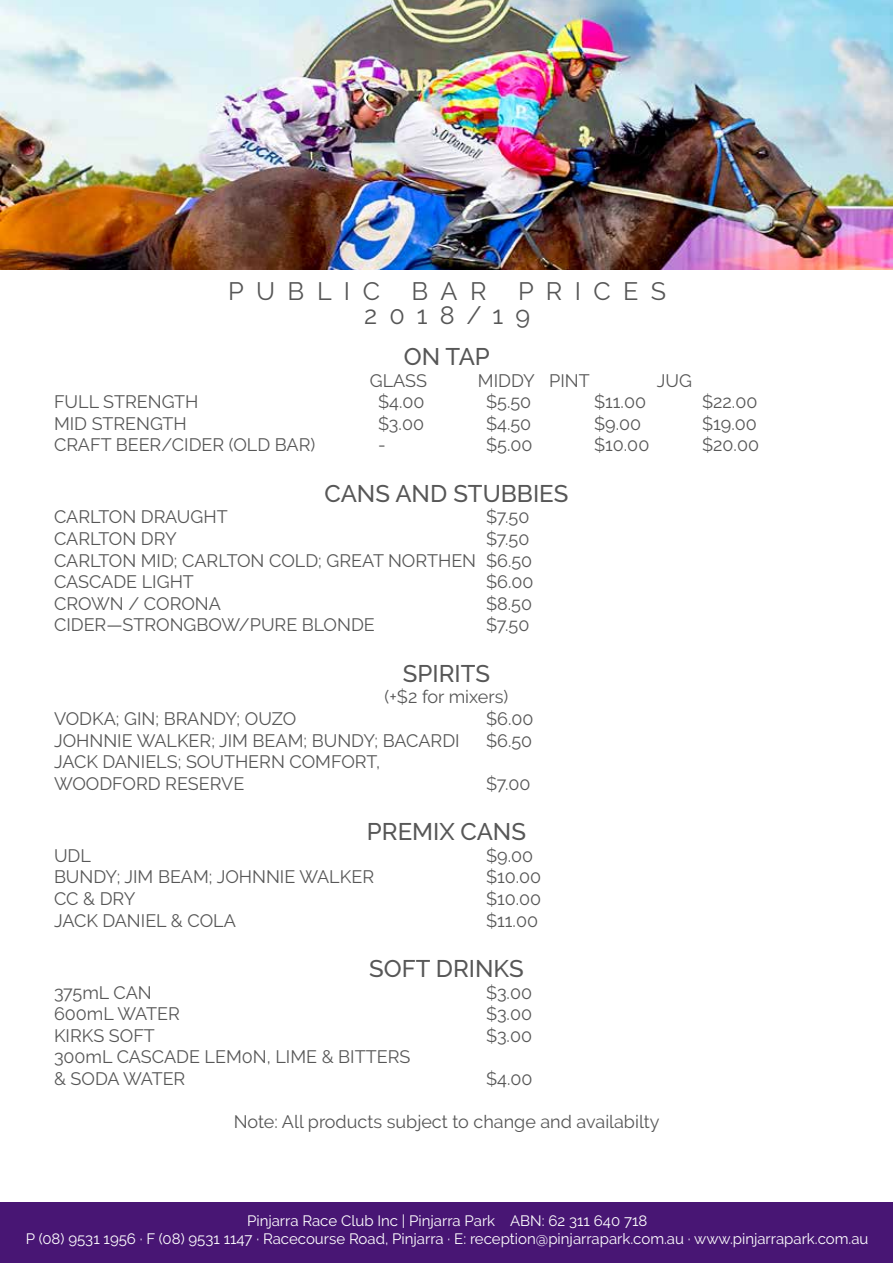
<style>
.page{position:relative;width:893px;height:1263px;background:#fff}
.page>*{position:absolute;margin:0;border:0;box-sizing:border-box;transform-origin:0 0}
.t1{font:25.2px/24px "Raleway";letter-spacing:.49em;color:#575757}
.t2{font:500 24px "Raleway";color:#575757}
.t3{font:18px/21.6px "Raleway";color:#575757}
.t4{font:15px/18px "Raleway";color:#fff;text-align:center}
</style>
<div class="page">
<img style="left:0;top:0;width:893px;height:269px">
<div style="left:1px;top:1203px;width:892px;height:60px;background:#481674"></div>
<h1 class="t1" style="left:364px;top:279px;width:304px;text-indent:154px">PRICES<br>2018/19</h1>
<h2 class="t2" style="left:404px;top:343px;width:88px">ON TAP</h2>
<p class="t3" style="left:370px;top:369px;width:59px">GLASS</p>
<p class="t3" style="left:478px;top:369px;width:113px">MIDDY PINT</p>
<p class="t3" style="left:657px;top:369px;width:37px">JUG</p>
<h1 class="t1" style="left:228px;top:279px;width:153px">PUBLIC</h1>
<h1 class="t1" style="left:412px;top:279px;width:76px">BAR</h1>
<p class="t3" style="left:54px;top:391px;width:146px">FULL STRENGTH</p>
<p class="t3" style="left:378px;top:391px;width:48px">$4.00</p>
<p class="t3" style="left:486px;top:391px;width:47px">$5.50</p>
<p class="t3" style="left:594px;top:391px;width:53px">$11.00</p>
<p class="t3" style="left:702px;top:391px;width:57px">$22.00</p>
<p class="t3" style="left:54px;top:413px;width:134px">MID STRENGTH</p>
<p class="t3" style="left:378px;top:413px;width:48px">$3.00</p>
<p class="t3" style="left:486px;top:413px;width:47px">$4.50</p>
<p class="t3" style="left:594px;top:413px;width:49px">$9.00</p>
<p class="t3" style="left:702px;top:413px;width:56px">$19.00</p>
<p class="t3" style="left:54px;top:434px;width:263px">CRAFT BEER/CIDER (OLD BAR)</p>
<p class="t3" style="left:378px;top:434px;width:9px">-</p>
<p class="t3" style="left:486px;top:434px;width:48px">$5.00</p>
<p class="t3" style="left:594px;top:434px;width:57px">$10.00</p>
<p class="t3" style="left:702px;top:434px;width:58px">$20.00</p>
<h2 class="t2" style="left:325px;top:479px;width:245px">CANS AND STUBBIES</h2>
<p class="t3" style="left:54px;top:506px;width:175px">CARLTON DRAUGHT</p>
<p class="t3" style="left:486px;top:506px;width:45px">$7.50</p>
<p class="t3" style="left:54px;top:528px;width:124px">CARLTON DRY</p>
<p class="t3" style="left:54px;top:528px;width:480px;text-indent:432px">$7.50<br>CARLTON MID; CARLTON COLD; GREAT NORTHEN $6.50<br>CASCADE LIGHT</p>
<p class="t3" style="left:486px;top:571px;width:49px">$6.00</p>
<p class="t3" style="left:54px;top:593px;width:169px">CROWN / CORONA</p>
<p class="t3" style="left:486px;top:593px;width:48px">$8.50</p>
<p class="t3" style="left:54px;top:614px;width:322px">CIDER—STRONGBOW/PURE BLONDE</p>
<p class="t3" style="left:486px;top:614px;width:45px">$7.50</p>
<h2 class="t2" style="left:403px;top:659px;width:89px">SPIRITS</h2>
<p class="t3" style="left:385px;top:686px;width:125px">(+$2 for mixers)</p>
<p class="t3" style="left:54px;top:708px;width:244px">VODKA; GIN; BRANDY; OUZO</p>
<p class="t3" style="left:486px;top:708px;width:49px">$6.00</p>
<p class="t3" style="left:54px;top:729px;width:407px">JOHNNIE WALKER; JIM BEAM; BUNDY; BACARDI</p>
<p class="t3" style="left:486px;top:729px;width:48px">$6.50</p>
<p class="t3" style="left:54px;top:751px;width:328px">JACK DANIELS; SOUTHERN COMFORT,<br>WOODFORD RESERVE</p>
<p class="t3" style="left:486px;top:773px;width:46px">$7.00</p>
<h2 class="t2" style="left:367px;top:818px;width:161px">PREMIX CANS</h2>
<p class="t3" style="left:54px;top:845px;width:38px">UDL</p>
<p class="t3" style="left:486px;top:845px;width:49px">$9.00</p>
<p class="t3" style="left:54px;top:866px;width:322px">BUNDY; JIM BEAM; JOHNNIE WALKER</p>
<p class="t3" style="left:486px;top:866px;width:57px">$10.00</p>
<p class="t3" style="left:54px;top:888px;width:83px">CC &amp; DRY</p>
<p class="t3" style="left:486px;top:888px;width:57px">$10.00</p>
<p class="t3" style="left:54px;top:909px;width:183px">JACK DANIEL &amp; COLA</p>
<p class="t3" style="left:486px;top:909px;width:53px">$11.00</p>
<h2 class="t2" style="left:369px;top:955px;width:156px">SOFT DRINKS</h2>
<p class="t3" style="left:54px;top:981px;width:99px">375mL CAN</p>
<p class="t3" style="left:486px;top:981px;width:48px">$3.00</p>
<p class="t3" style="left:54px;top:1003px;width:127px">600mL WATER</p>
<p class="t3" style="left:486px;top:1003px;width:48px">$3.00</p>
<p class="t3" style="left:54px;top:1025px;width:102px">KIRKS SOFT</p>
<p class="t3" style="left:486px;top:1025px;width:48px">$3.00</p>
<p class="t3" style="left:54px;top:1046px;width:358px">300mL CASCADE LEM0N, LIME &amp; BITTERS &amp; SODA WATER</p>
<p class="t3" style="left:486px;top:1068px;width:48px">$4.00</p>
<p class="t3" style="left:234px;top:1111px;width:427px">Note: All products subject to change and availabilty</p>
<p class="t4" style="left:26px;top:1212px;width:844px">Pinjarra Race Club Inc | Pinjarra Park ABN: 62 311 640 718<br>P (08) 9531 1956 · F (08) 9531 1147 · Racecourse Road, Pinjarra · E: reception@pinjarrapark.com.au · www.pinjarrapark.com.au</p>
</div>
